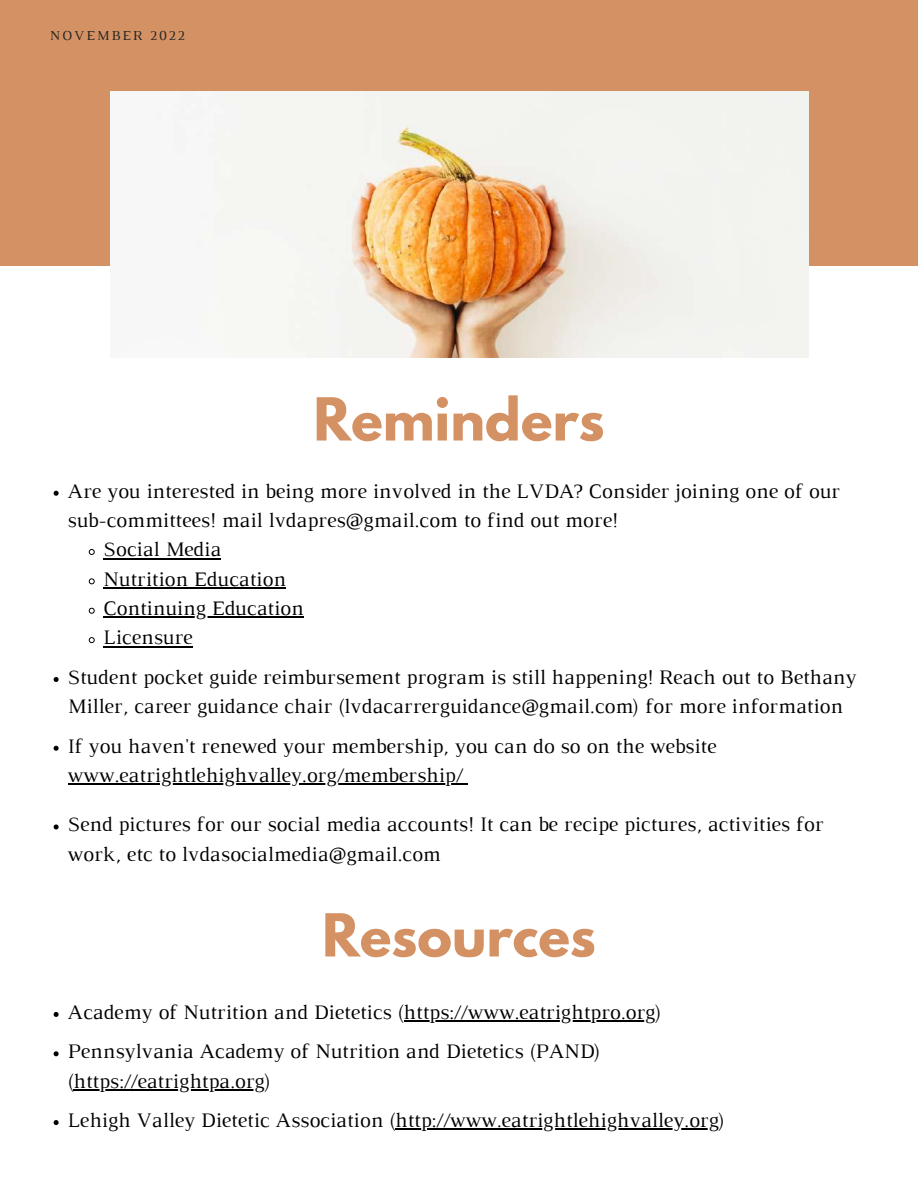
<style>
.page{position:relative;width:918px;height:1188px;background:#fff}
.page>*{position:absolute;margin:0;border:0;box-sizing:border-box;transform-origin:0 0}
.t1{font:700 52.5px "League Spartan";color:#d49264}
.t2{font:21px/29.4px "Luthier";color:#000}
.t3{font:13.95px "Luthier";letter-spacing:.14em;color:#222}
</style>
<div class="page">
<div style="left:0;top:0;width:918px;height:266px;background:#d49264"></div>
<img style="left:111px;top:92px;width:697px;height:265px">
<svg style="left:54px;top:491px;width:5px;height:5px"></svg>
<svg style="left:88px;top:549px;width:7px;height:6px"></svg>
<hr style="left:103px;top:558px;width:118px;height:1px;background:#000">
<svg style="left:88px;top:578px;width:7px;height:7px"></svg>
<hr style="left:103px;top:587px;width:183px;height:2px;background:#000">
<svg style="left:88px;top:607px;width:7px;height:7px"></svg>
<hr style="left:103px;top:616px;width:201px;height:2px;background:#000">
<svg style="left:88px;top:637px;width:7px;height:6px"></svg>
<hr style="left:103px;top:646px;width:90px;height:2px;background:#000">
<svg style="left:54px;top:677px;width:5px;height:5px"></svg>
<svg style="left:54px;top:746px;width:5px;height:5px"></svg>
<hr style="left:68px;top:783px;width:394px;height:2px;background:#000">
<svg style="left:462px;top:783px;width:6px;height:2px"></svg>
<svg style="left:54px;top:824px;width:5px;height:5px"></svg>
<svg style="left:54px;top:1012px;width:5px;height:5px"></svg>
<hr style="left:404px;top:1020px;width:251px;height:2px;background:#000">
<svg style="left:54px;top:1051px;width:5px;height:5px"></svg>
<hr style="left:74px;top:1089px;width:191px;height:2px;background:#000">
<svg style="left:54px;top:1120px;width:5px;height:5px"></svg>
<hr style="left:395px;top:1128px;width:324px;height:2px;background:#000">
<p class="t3" style="left:50px;top:30px;width:137px">NOVEMBER 2022</p>
<h1 class="t1" style="left:314px;top:393px;width:292px">Reminders</h1>
<p class="t2" style="left:68px;top:478px;width:774px">Are you interested in being more involved in the LVDA? Consider joining one of our</p>
<p class="t2" style="left:68px;top:507px;width:552px">sub-committees! mail lvdapres@gmail.com to find out more!</p>
<p class="t2" style="left:103px;top:536px;width:119px">Social Media</p>
<p class="t2" style="left:103px;top:566px;width:184px">Nutrition Education</p>
<p class="t2" style="left:103px;top:595px;width:202px">Continuing Education</p>
<p class="t2" style="left:103px;top:625px;width:91px">Licensure</p>
<p class="t2" style="left:68px;top:664px;width:791px">Student pocket guide reimbursement program is still happening! Reach out to Bethany<br>Miller, career guidance chair (lvdacarrerguidance@gmail.com) for more information</p>
<p class="t2" style="left:68px;top:733px;width:651px">If you haven't renewed your membership, you can do so on the website www.eatrightlehighvalley.org/membership/</p>
<p class="t2" style="left:68px;top:811px;width:758px">Send pictures for our social media accounts! It can be recipe pictures, activities for work, etc to lvdasocialmedia@gmail.com</p>
<h1 class="t1" style="left:322px;top:909px;width:275px">Resources</h1>
<p class="t2" style="left:68px;top:994px;width:596px;line-height:39.3px">Academy of Nutrition and Dietetics (https://www.eatrightpro.org)<br>Pennsylvania Academy of Nutrition and Dietetics (PAND)</p>
<p class="t2" style="left:68px;top:1063px;width:659px;line-height:39.3px">(https://eatrightpa.org)<br>Lehigh Valley Dietetic Association (http://www.eatrightlehighvalley.org)</p>
</div>
